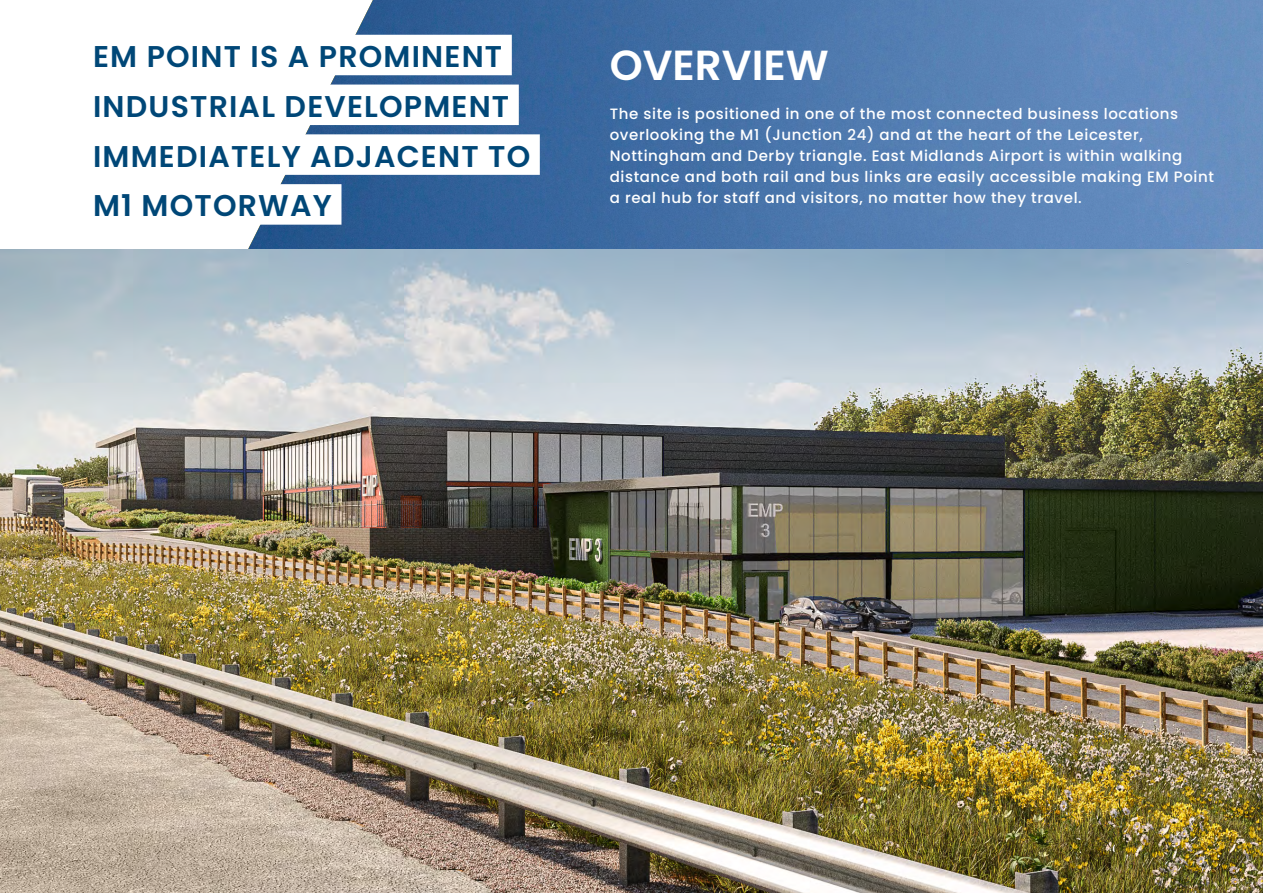
<style>
.page{position:relative;width:1263px;height:893px;background:#fff}
.page>*{position:absolute;margin:0;border:0;box-sizing:border-box;transform-origin:0 0}
.t1{font:600 42px "Poppins";color:#fff}
.t2{font:600 30px/49.8px "Poppins";letter-spacing:.04em;color:#004777}
.t3{font:500 15px/21px "Poppins";letter-spacing:.04em;color:#fff}
</style>
<div class="page">
<img style="left:248px;top:0;width:1015px;height:250px">
<div style="left:93px;top:35px;width:419px;height:40px;background:#fff"></div>
<div style="left:93px;top:85px;width:426px;height:40px;background:#fff"></div>
<div style="left:93px;top:134px;width:447px;height:41px;background:#fff"></div>
<div style="left:93px;top:184px;width:248px;height:41px;background:#fff"></div>
<img style="left:0;top:250px;width:1263px;height:643px">
<h2 class="t2" style="left:93px;top:32px;width:439px">EM POINT IS A PROMINENT<br>INDUSTRIAL DEVELOPMENT<br>IMMEDIATELY ADJACENT TO<br>M1 MOTORWAY</h2>
<h1 class="t1" style="left:610px;top:41px;width:220px">OVERVIEW</h1>
<p class="t3" style="left:610px;top:104px;width:606px">The site is positioned in one of the most connected business locations overlooking the M1 (Junction 24) and at the heart of the Leicester, Nottingham and Derby triangle. East Midlands Airport is within walking distance and both rail and bus links are easily accessible making EM Point a real hub for staff and visitors, no matter how they travel.</p>
</div>
